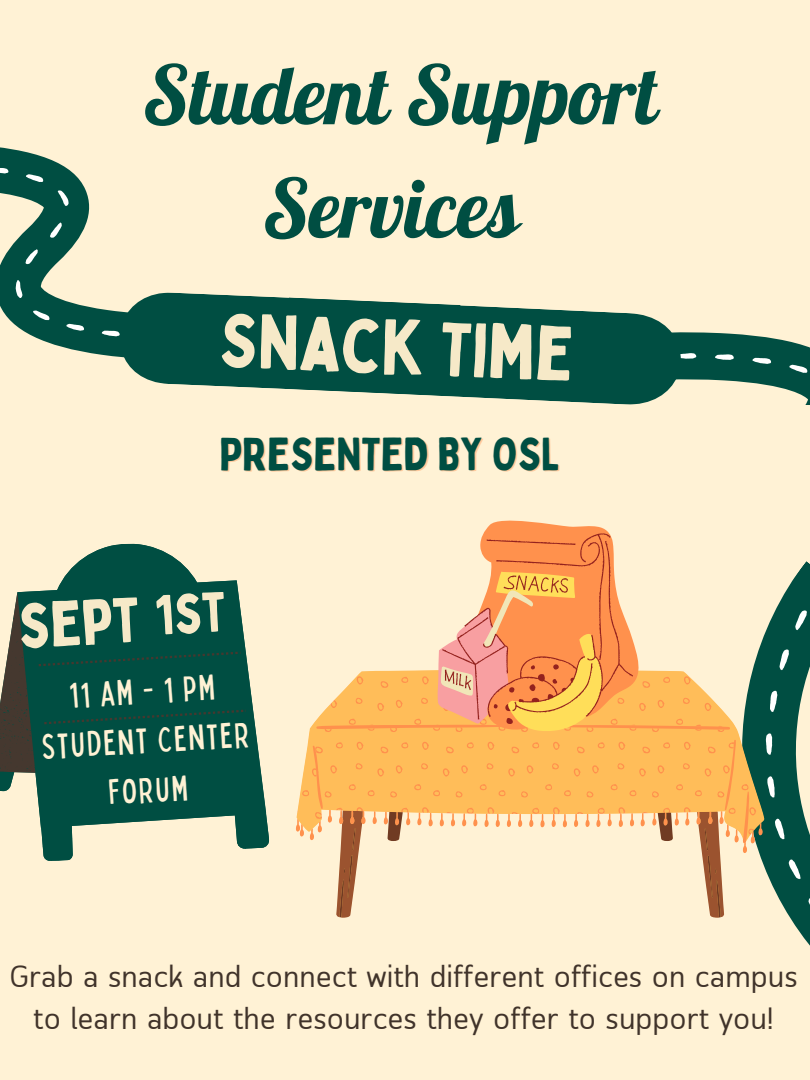
<style>
.page{position:relative;width:810px;height:1080px;background:#fff2d5}
.page>*{position:absolute;margin:0;border:0;box-sizing:border-box;transform-origin:0 0}
.t1{font:81.25px/113.4px "Galada";color:#004e42;text-align:center}
.t2{font:74.75px "Bobby Jones";color:#f6e9c8}
.t3{font:62.19px "Bobby Jones";color:#f6e9c8}
.t4{font:45.62px "Bobby Jones";color:#004e42}
.t5{font:condensed 35.25px/49.2px "Bobby Jones";color:#fff2d5;text-align:center}
.t6{font:30.69px/42.6px "Nyutro Sans";color:#40332a;text-align:center}
</style>
<div class="page">
<svg style="left:683px;top:332px;width:127px;height:72px"></svg>
<svg style="left:753px;top:575px;width:57px;height:371px;fill:#004e42"></svg>
<svg style="left:0;top:147px;width:118px;height:210px"></svg>
<svg style="left:0;top:168px;width:8px;height:6px"></svg>
<svg style="left:26px;top:174px;width:17px;height:8px"></svg>
<svg style="left:58px;top:190px;width:11px;height:16px"></svg>
<svg style="left:50px;top:223px;width:12px;height:15px"></svg>
<svg style="left:25px;top:249px;width:13px;height:15px"></svg>
<svg style="left:16px;top:280px;width:6px;height:18px"></svg>
<svg style="left:33px;top:311px;width:16px;height:9px"></svg>
<svg style="left:66px;top:324px;width:18px;height:7px"></svg>
<svg style="left:102px;top:331px;width:16px;height:5px"></svg>
<svg style="left:118px;top:292px;width:167px;height:97px;background:#1e6153"></svg>
<svg style="left:285px;top:297px;width:398px;height:108px;fill:#004e42"></svg>
<svg style="left:0;top:543px;width:269px;height:318px"></svg>
<svg style="left:753px;top:843px;width:11px;height:74px"></svg>
<svg style="left:357px;top:669px;width:408px;height:174px"></svg>
<svg style="left:296px;top:676px;width:467px;height:178px;fill:#ffbd59"></svg>
<svg style="left:313px;top:725px;width:436px;height:118px;background:#fdba5b"></svg>
<svg style="left:339px;top:812px;width:382px;height:106px"></svg>
<svg style="left:484px;top:521px;width:155px;height:209px"></svg>
<svg style="left:437px;top:648px;width:166px;height:83px;background:#fdb462"></svg>
<svg style="left:442px;top:533px;width:191px;height:191px"></svg>
<svg style="left:0;top:591px;width:246px;height:186px;background:#0d5044"></svg>
<h1 class="t1" style="left:143px;top:40px;width:516px">Student Support<br>Services</h1>
<h2 class="t2" style="left:221px;top:294px;width:356px;rotate:2deg">Snack Time</h2>
<h3 class="t4" style="left:220px;top:425px;width:342px">PRESENTED BY OSL</h3>
<h3 class="t3" style="left:16px;top:587px;width:123px;rotate:-3deg">sept</h3>
<p class="t5" style="left:38px;top:671px;width:209px;rotate:-3deg">11am-1pm<br>Student Center<br>Forum</p>
<p class="t6" style="left:9px;top:958px;width:790px">Grab a snack and connect with different offices on campus to learn about the resources they offer to support you!</p>
</div>
